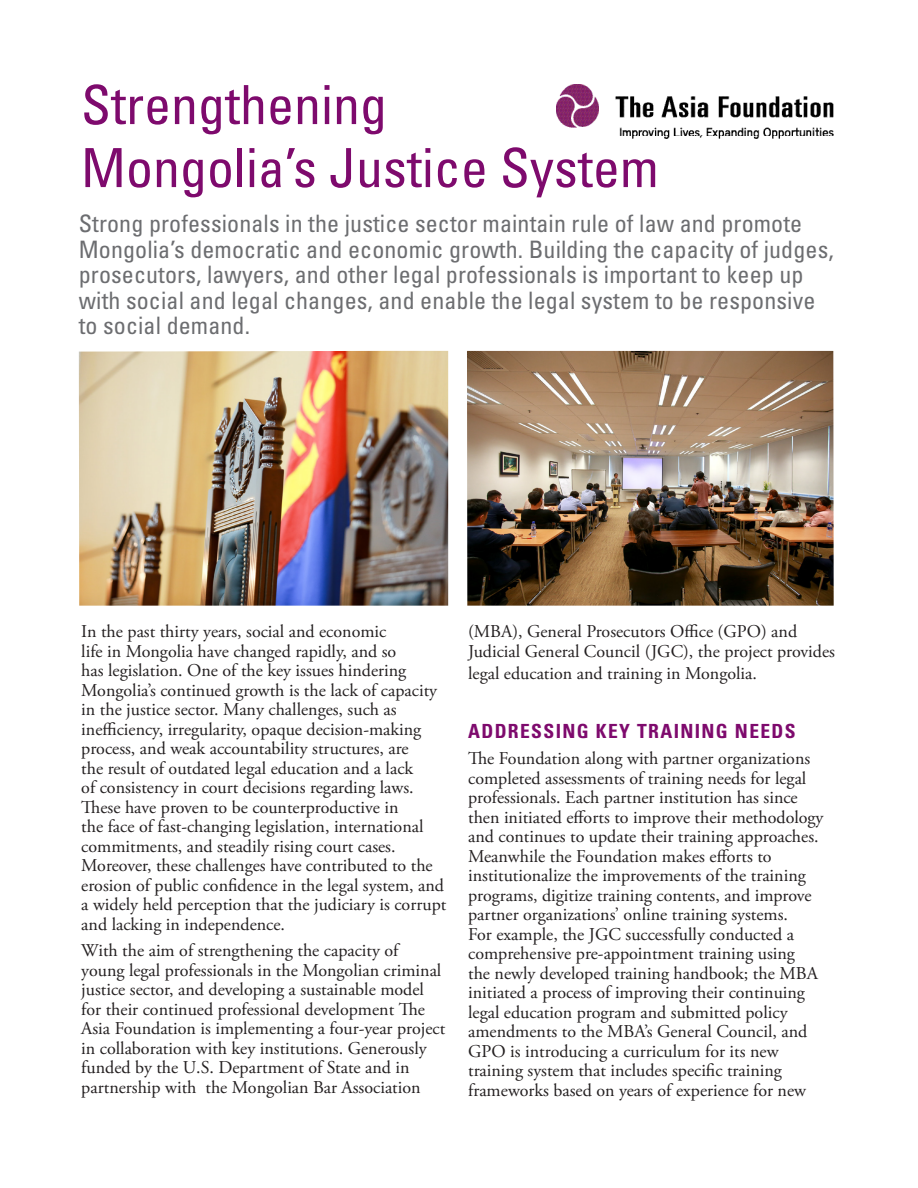
<style>
.page{position:relative;width:918px;height:1188px;background:#fff}
.page>*{position:absolute;margin:0;border:0;box-sizing:border-box;transform-origin:0 0}
.t1{font:condensed 54px "Univers LT Std";color:#7e0a6d}
.Top_Paragraph{font:condensed 24px/25.5px "Univers LT Std";letter-spacing:.005em;color:#6c6d70}
.t2{font:700 condensed 19.5px "Univers LT Std";letter-spacing:.07em;color:#7e0a6d}
.t3{font:18px/19.5px "Adobe Garamond Pro";color:#231f20}
</style>
<div class="page">
<img style="left:557px;top:85px;width:277px;height:54px">
<img style="left:79px;top:351px;width:369px;height:255px">
<img style="left:467px;top:351px;width:367px;height:255px">
<p class="t1" style="left:81px;top:71px;width:308px">Strengthening</p>
<p class="t1" style="left:81px;top:134px;width:579px">Mongolia’s Justice System</p>
<p class="Top_Paragraph" style="left:79px;top:211px;width:756px">Strong professionals in the justice sector maintain rule of law and promote Mongolia’s democratic and economic growth. Building the capacity of judges, prosecutors, lawyers, and other legal professionals is important to keep up with social and legal changes, and enable the legal system to be responsive to social demand.</p>
<p class="t3" style="left:81px;top:622px;width:367px">In the past thirty years, social and economic<br>life in Mongolia have changed rapidly, and so<br>has legislation. One of the key issues hindering Mongolia’s continued growth is the lack of capacity in the justice sector. Many challenges, such as inefficiency, irregularity, opaque decision-making process, and weak accountability structures, are<br>the result of outdated legal education and a lack<br>of consistency in court decisions regarding laws.<br>These have proven to be counterproductive in<br>the face of fast-changing legislation, international commitments, and steadily rising court cases.<br>Moreover, these challenges have contributed to the erosion of public confidence in the legal system, and a widely held perception that the judiciary is corrupt and lacking in independence.</p>
<p class="t3" style="left:81px;top:941px;width:365px">With the aim of strengthening the capacity of young legal professionals in the Mongolian criminal justice sector, and developing a sustainable model for their continued professional development The Asia Foundation is implementing a four-year project in collaboration with key institutions. Generously funded by the U.S. Department of State and in partnership with the Mongolian Bar Association</p>
<p class="t3" style="left:468px;top:622px;width:368px">(MBA), General Prosecutors Office (GPO) and<br>Judicial General Council (JGC), the project provides</p>
<p class="t3" style="left:468px;top:664px;width:290px">legal education and training in Mongolia.</p>
<p class="t2" style="left:468px;top:719px;width:329px">ADDRESSING KEY TRAINING NEEDS</p>
<p class="t3" style="left:468px;top:749px;width:357px">The Foundation along with partner organizations completed assessments of training needs for legal professionals. Each partner institution has since then initiated efforts to improve their methodology and continues to update their training approaches.<br>Meanwhile the Foundation makes efforts to institutionalize the improvements of the training programs, digitize training contents, and improve partner organizations’ online training systems.<br>For example, the JGC successfully conducted a comprehensive pre-appointment training using<br>the newly developed training handbook; the MBA initiated a process of improving their continuing legal education program and submitted policy amendments to the MBA’s General Council, and GPO is introducing a curriculum for its new training system that includes specific training frameworks based on years of experience for new</p>
</div>
